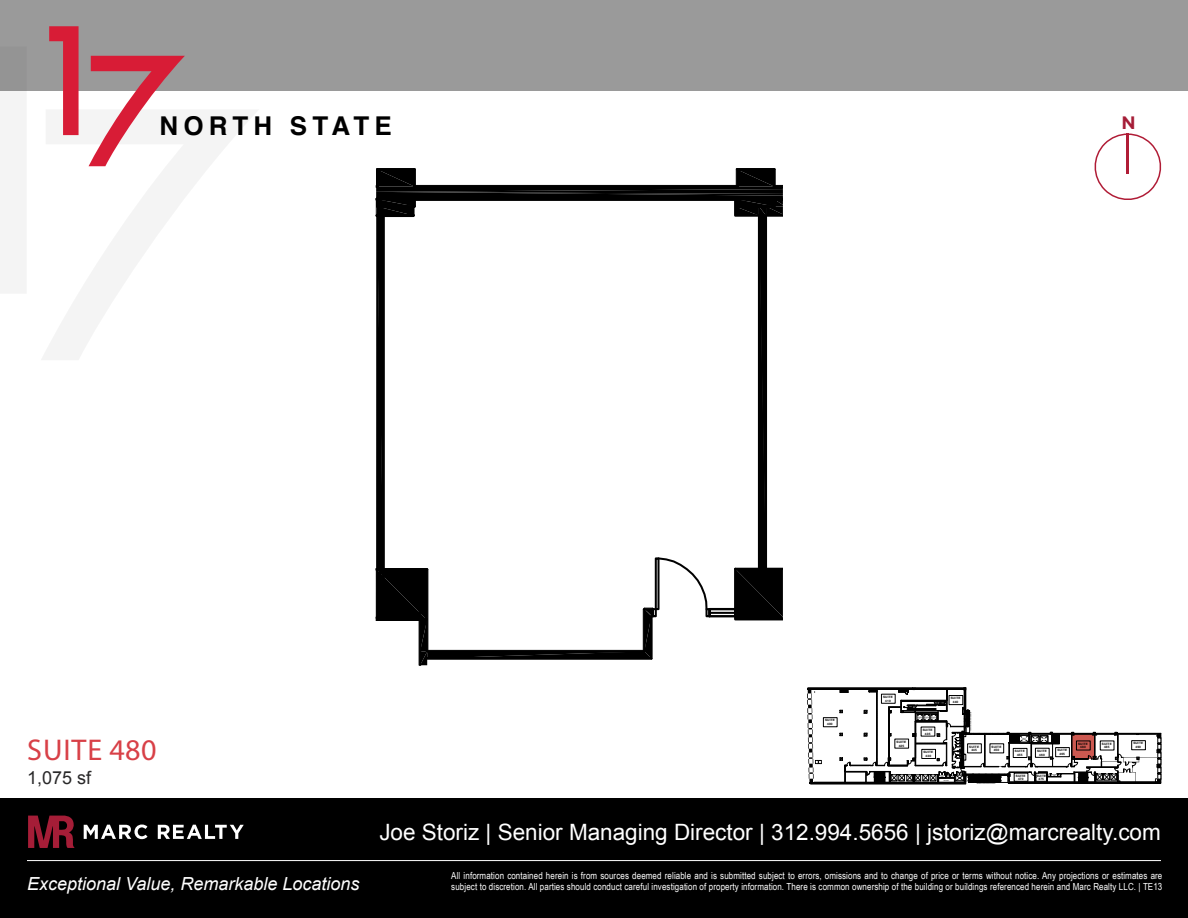
<style>
.page{position:relative;width:1188px;height:918px;background:#fff}
.page>*{position:absolute;margin:0;border:0;box-sizing:border-box;transform-origin:0 0}
.t1{font:30.15px "Myriad Pro";letter-spacing:.03em;color:#d84047}
.t2{font:700 25.95px "Helvetica";letter-spacing:.2em;color:#000}
.t3{font:22.5px "Arial";color:#fff}
.t4{font:italic 18px "Arial";color:#fff}
.t5{font:18px "Arial";color:#292829}
.t6{font:700 18px "Gotham";color:#a51d37}
.t7{font:9.75px "Arial Narrow";letter-spacing:.01em;color:#fff}
.t8{font:700 3.15px/3.8px "Helvetica Neue";letter-spacing:.05em;color:#000;text-align:center}
</style>
<div class="page">
<div style="left:0;top:0;width:1188px;height:91px;background:#9a9a9a"></div>
<div style="left:0;top:91px;width:26px;height:202px;background:#f4f4f4"></div>
<svg style="left:42px;top:110px;width:215px;height:250px"></svg>
<svg style="left:49px;top:26px;width:30px;height:109px"></svg>
<svg style="left:89px;top:56px;width:96px;height:110px"></svg>
<svg style="left:1094px;top:133px;width:68px;height:67px"></svg>
<hr style="left:1127px;top:133px;width:2px;height:41px;background:#b01c36">
<hr style="left:1161px;top:733px;width:1px;height:50px;background:#000">
<svg style="left:807px;top:687px;width:354px;height:97px"></svg>
<div style="left:931px;top:714px;width:6px;height:7px;border:1px solid #000"></div>
<svg style="left:376px;top:168px;width:407px;height:498px"></svg>
<div style="left:0;top:798px;width:1188px;height:120px;background:#000"></div>
<hr style="left:27px;top:860px;width:1134px;height:1px;background:#fff">
<svg style="left:84px;top:825px;width:64px;height:14px"></svg>
<svg style="left:158px;top:825px;width:86px;height:14px"></svg>
<svg style="left:28px;top:816px;width:47px;height:32px"></svg>
<h2 class="t2" style="left:159px;top:104px;width:234px">NORTH STATE</h2>
<h3 class="t6" style="left:1121px;top:110px;width:16px">N</h3>
<h1 class="t1" style="left:27px;top:731px;width:131px">SUITE 480</h1>
<h3 class="t5" style="left:27px;top:765px;width:66px">1,075 sf</h3>
<p class="t8" style="left:825px;top:719px;width:11px">SUITE<br>400</p>
<p class="t8" style="left:883px;top:695px;width:11px">SUITE<br>410</p>
<p class="t8" style="left:897px;top:740px;width:11px">SUITE<br>425</p>
<p class="t8" style="left:923px;top:728px;width:11px">SUITE<br>435</p>
<p class="t8" style="left:923px;top:750px;width:11px">SUITE<br>430</p>
<p class="t8" style="left:951px;top:696px;width:11px">SUITE<br>440</p>
<p class="t8" style="left:969px;top:745px;width:11px">SUITE<br>445</p>
<p class="t8" style="left:992px;top:745px;width:11px">SUITE<br>450</p>
<p class="t8" style="left:1015px;top:749px;width:11px">SUITE<br>455</p>
<p class="t8" style="left:1037px;top:749px;width:11px">SUITE<br>460</p>
<p class="t8" style="left:1057px;top:748px;width:11px">SUITE<br>465</p>
<p class="t8" style="left:1016px;top:774px;width:11px">SUITE<br>470</p>
<p class="t8" style="left:1036px;top:774px;width:11px">SUITE<br>475</p>
<p class="t8" style="left:1078px;top:742px;width:11px">SUITE<br>480</p>
<p class="t8" style="left:1102px;top:742px;width:11px">SUITE<br>485</p>
<p class="t8" style="left:1133px;top:742px;width:11px">SUITE<br>490</p>
<h3 class="t3" style="left:379px;top:817px;width:783px">Joe Storiz | Senior Managing Director | 312.994.5656 | jstoriz@marcrealty.com</h3>
<p class="t7" style="left:451px;top:869px;width:713px">All information contained herein is from sources deemed reliable and is submitted subject to errors, omissions and to change of price or terms without notice. Any projections or estimates are</p>
<h3 class="t4" style="left:27px;top:872px;width:334px">Exceptional Value, Remarkable Locations</h3>
<p class="t7" style="left:451px;top:879px;width:713px">subject to discretion. All parties should conduct careful investigation of property information. There is common ownership of the building or buildings referenced herein and Marc Realty LLC. | TE13</p>
</div>
